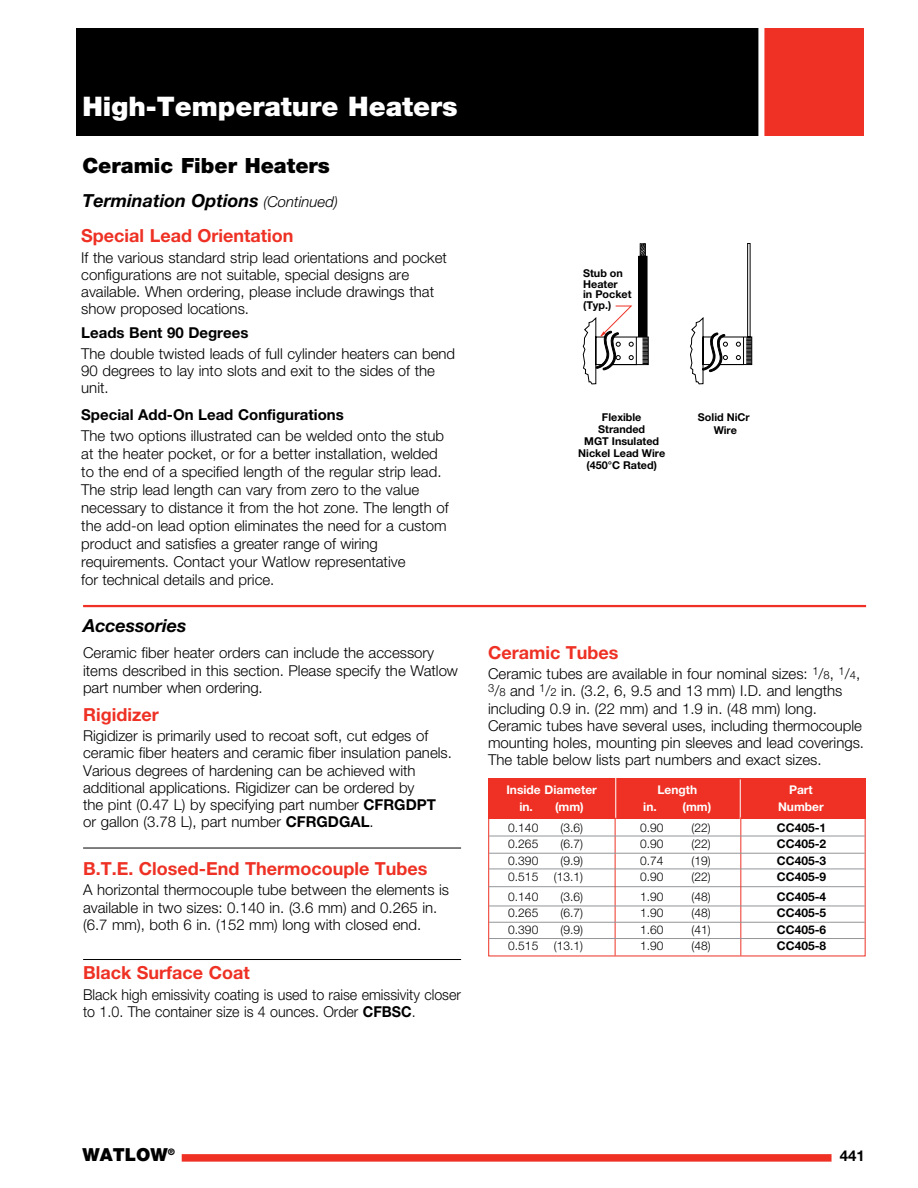
<style>
.page{position:relative;width:918px;height:1188px;background:#fff}
.page>*{position:absolute;margin:0;border:0;box-sizing:border-box;transform-origin:0 0}
.t1{font:900 27px "Helvetica Neue LT Std";color:#fff}
.t2{font:900 21px "Helvetica Neue LT Std";color:#000}
.t3{font:700 18px/35.7px "Helvetica Neue LT Std";color:#ee3124}
.t4{font:italic 700 18px "Helvetica Neue LT Std";color:#000}
.t5{font:900 18px "Helvetica Neue LT Std";color:#000}
.t6{font:300 15px/17.2px "Helvetica Neue LT Std";color:#000}
.t7{font:300 15px/17.2px "Helvetica Neue LT Std";color:#000;scale:.95 1}
.t8{font:700 15px "Helvetica Neue LT Std";color:#000}
.t9{font:300 12px "Helvetica Neue LT Std";color:#000}
.t10{font:700 12px "Helvetica Neue LT Std";color:#000}
.t11{font:700 12px "Helvetica Neue LT Std";color:#fff}
.t12{font:700 10.8px/12.1px "Helvetica Neue LT Std";color:#000;text-align:center}
.t13{font:900 9px "Helvetica Neue LT Std";color:#000}
.s1{font-style:italic;color:#000}
.s2{font-weight:300;font-style:italic;font-size:15px;color:#000}
.s3{font-size:11.25px}
.s4{font-weight:700}
</style>
<div class="page">
<div style="left:182px;top:1154px;width:650px;height:8px;background:#ee3124"></div>
<div style="left:76px;top:28px;width:687px;height:108px;background:#000"></div>
<div style="left:762px;top:28px;width:102px;height:108px;background:#ee3124"></div>
<div style="left:758px;top:27px;width:6px;height:110px;background:#fff"></div>
<svg style="left:583px;top:243px;width:169px;height:142px"></svg>
<hr style="left:83px;top:605px;width:783px;height:2px;background:#ee3124">
<hr style="left:83px;top:848px;width:378px;height:1px;background:#000">
<hr style="left:83px;top:959px;width:378px;height:1px;background:#000">
<hr style="left:488px;top:886px;width:377px;height:1px;background:#939598">
<div style="left:488px;top:778px;width:378px;height:40px;background:#ee3124"></div>
<hr style="left:740px;top:779px;width:1px;height:42px;background:#fff">
<hr style="left:615px;top:778px;width:1px;height:40px;background:#fff">
<hr style="left:615px;top:818px;width:1px;height:138px;background:#ee3124">
<hr style="left:740px;top:817px;width:1px;height:139px;background:#ee3124">
<hr style="left:489px;top:836px;width:376px;height:1px;background:#939598">
<hr style="left:489px;top:853px;width:376px;height:1px;background:#939598">
<hr style="left:489px;top:869px;width:376px;height:1px;background:#939598">
<hr style="left:489px;top:906px;width:376px;height:1px;background:#939598">
<hr style="left:489px;top:922px;width:376px;height:1px;background:#939598">
<hr style="left:489px;top:938px;width:376px;height:1px;background:#939598">
<h1 class="t1" style="left:82px;top:90px;width:377px">High-Temperature Heaters</h1>
<h2 class="t2" style="left:82px;top:153px;width:249px">Ceramic Fiber Heaters</h2>
<p class="t3" style="left:81px;top:182px;width:258px"><span class="s1">Termination Options</span> <span class="s2">(Continued)<br></span>Special Lead Orientation</p>
<p class="t6" style="left:81px;top:248px;width:367px">If the various standard strip lead orientations and pocket configurations are not suitable, special designs are available. When ordering, please include drawings that show proposed locations.</p>
<p class="t8" style="left:81px;top:324px;width:169px">Leads Bent 90 Degrees</p>
<p class="t6" style="left:81px;top:344px;width:375px">The double twisted leads of full cylinder heaters can bend<br>90 degrees to lay into slots and exit to the sides of the unit.</p>
<p class="t8" style="left:81px;top:406px;width:264px">Special Add-On Lead Configurations</p>
<p class="t6" style="left:81px;top:427px;width:369px;line-height:18px">The two options illustrated can be welded onto the stub at the heater pocket, or for a better installation, welded to the end of a specified length of the regular strip lead.<br>The strip lead length can vary from zero to the value necessary to distance it from the hot zone. The length of the add-on lead option eliminates the need for a custom product and satisfies a greater range of wiring requirements. Contact your Watlow representative<br>for technical details and price.</p>
<p class="t4" style="left:83px;top:615px;width:105px">Accessories</p>
<p class="t12" style="left:583px;top:267px;width:50px;line-height:10.8px;text-align:left">Stub on<br>Heater<br>in Pocket (Typ.)</p>
<p class="t12" style="left:578px;top:410px;width:88px">Flexible<br>Stranded<br>MGT Insulated<br>Nickel Lead Wire (450°C Rated)</p>
<p class="t12" style="left:698px;top:411px;width:53px">Solid NiCr<br>Wire</p>
<p class="t6" style="left:83px;top:644px;width:376px">Ceramic fiber heater orders can include the accessory items described in this section. Please specify the Watlow part number when ordering.</p>
<p class="t3" style="left:488px;top:634px;width:132px">Ceramic Tubes</p>
<p class="t6" style="left:488px;top:665px;width:378px">Ceramic tubes are available in four nominal sizes: <sup>1</sup>/<span class="s3">8</span>, <sup>1</sup>/<span class="s3">4</span>, <sup>3</sup>/<span class="s3">8</span> and <sup>1</sup>/<span class="s3">2</span> in. (3.2, 6, 9.5 and 13 mm) I.D. and lengths including 0.9 in. (22 mm) and 1.9 in. (48 mm) long.<br>Ceramic tubes have several uses, including thermocouple mounting holes, mounting pin sleeves and lead coverings.<br>The table below lists part numbers and exact sizes.</p>
<p class="t3" style="left:83px;top:696px;width:77px">Rigidizer</p>
<p class="t6" style="left:83px;top:727px;width:370px">Rigidizer is primarily used to recoat soft, cut edges of ceramic fiber heaters and ceramic fiber insulation panels.<br>Various degrees of hardening can be achieved with additional applications. Rigidizer can be ordered by<br>the pint (0.47 l) by specifying part number <span class="s4">CFRGDPT </span>or gallon (3.78 l), part number <span class="s4">CFRGDGAL</span>.</p>
<p class="t11" style="left:506px;top:782px;width:92px">Inside Diameter</p>
<p class="t11" style="left:657px;top:782px;width:41px">Length</p>
<p class="t11" style="left:789px;top:782px;width:25px">Part</p>
<p class="t11" style="left:519px;top:799px;width:66px">in. (mm)</p>
<p class="t11" style="left:643px;top:799px;width:70px">in. (mm)</p>
<p class="t11" style="left:778px;top:799px;width:47px">Number</p>
<p class="t9" style="left:508px;top:820px;width:32px">0.140</p>
<p class="t9" style="left:561px;top:820px;width:24px">(3.6)</p>
<p class="t9" style="left:640px;top:820px;width:25px">0.90</p>
<p class="t9" style="left:692px;top:820px;width:21px">(22)</p>
<p class="t10" style="left:777px;top:820px;width:51px">CC405-1</p>
<p class="t9" style="left:508px;top:837px;width:32px">0.265</p>
<p class="t9" style="left:561px;top:837px;width:24px">(6.7)</p>
<p class="t9" style="left:640px;top:837px;width:25px">0.90</p>
<p class="t9" style="left:692px;top:837px;width:21px">(22)</p>
<p class="t10" style="left:777px;top:837px;width:51px">CC405-2</p>
<p class="t9" style="left:508px;top:853px;width:32px">0.390</p>
<p class="t9" style="left:561px;top:853px;width:24px">(9.9)</p>
<p class="t9" style="left:640px;top:853px;width:25px">0.74</p>
<p class="t9" style="left:692px;top:853px;width:21px">(19)</p>
<p class="t10" style="left:777px;top:853px;width:51px">CC405-3</p>
<p class="t9" style="left:508px;top:870px;width:32px">0.515</p>
<p class="t9" style="left:554px;top:870px;width:31px">(13.1)</p>
<p class="t9" style="left:640px;top:870px;width:25px">0.90</p>
<p class="t9" style="left:692px;top:870px;width:21px">(22)</p>
<p class="t10" style="left:777px;top:870px;width:51px">CC405-9</p>
<p class="t9" style="left:508px;top:889px;width:32px">0.140</p>
<p class="t9" style="left:561px;top:889px;width:24px">(3.6)</p>
<p class="t9" style="left:640px;top:889px;width:25px">1.90</p>
<p class="t9" style="left:692px;top:889px;width:21px">(48)</p>
<p class="t10" style="left:777px;top:889px;width:51px">CC405-4</p>
<p class="t9" style="left:508px;top:906px;width:32px">0.265</p>
<p class="t9" style="left:561px;top:906px;width:24px">(6.7)</p>
<p class="t9" style="left:640px;top:906px;width:25px">1.90</p>
<p class="t9" style="left:692px;top:906px;width:21px">(48)</p>
<p class="t10" style="left:777px;top:906px;width:51px">CC405-5</p>
<p class="t9" style="left:508px;top:922px;width:32px">0.390</p>
<p class="t9" style="left:561px;top:922px;width:24px">(9.9)</p>
<p class="t9" style="left:640px;top:922px;width:25px">1.60</p>
<p class="t9" style="left:692px;top:922px;width:21px">(41)</p>
<p class="t10" style="left:777px;top:922px;width:51px">CC405-6</p>
<p class="t9" style="left:508px;top:939px;width:32px">0.515</p>
<p class="t9" style="left:554px;top:939px;width:31px">(13.1)</p>
<p class="t9" style="left:640px;top:939px;width:25px">1.90</p>
<p class="t9" style="left:692px;top:939px;width:21px">(48)</p>
<p class="t10" style="left:777px;top:939px;width:51px">CC405-8</p>
<p class="t3" style="left:83px;top:851px;width:346px">B.T.E. Closed-End Thermocouple Tubes</p>
<p class="t6" style="left:83px;top:881px;width:368px">A horizontal thermocouple tube between the elements is available in two sizes: 0.140 in. (3.6 mm) and 0.265 in. (6.7 mm), both 6 in. (152 mm) long with closed end.</p>
<p class="t3" style="left:83px;top:955px;width:168px">Black Surface Coat</p>
<p class="t7" style="left:83px;top:985px;width:399px">Black high emissivity coating is used to raise emissivity closer to 1.0. The container size is 4 ounces. Order <span class="s4">CFBSC</span>.</p>
<p class="t5" style="left:82px;top:1144px;width:87px">WATLOW</p>
<p class="t8" style="left:840px;top:1147px;width:27px">441</p>
<p class="t13" style="left:168px;top:1147px;width:9px">®</p>
</div>
